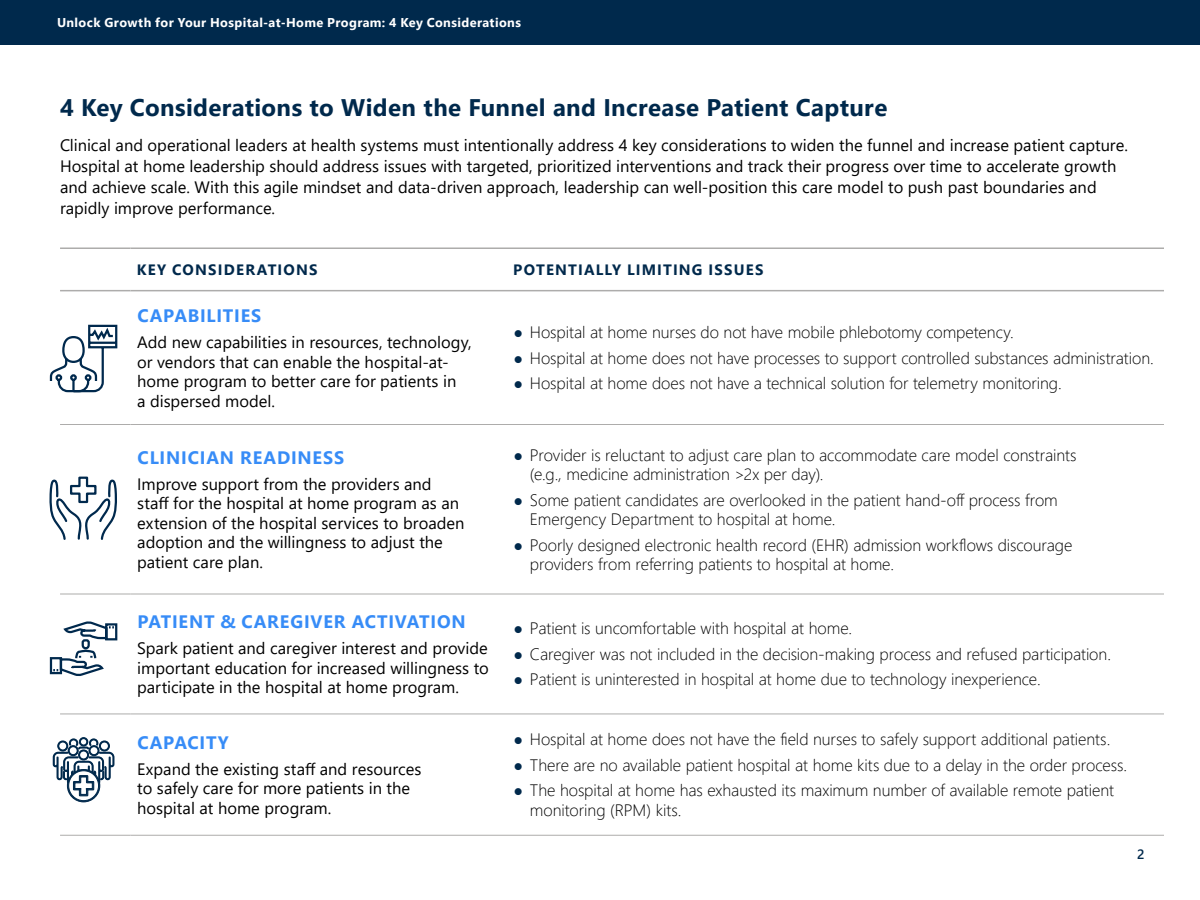
<style>
.page{position:relative;width:1200px;height:900px;background:#fff}
.page>*{position:absolute;margin:0;border:0;box-sizing:border-box;transform-origin:0 0}
.Chartis_-_Heading_1{font:700 24px "Segoe UI";letter-spacing:.015em;color:#00294c}
.Chartis_-_Heading_2{font:700 18px "Segoe UI";letter-spacing:.045em;color:#378cf7}
.t1{font:300 16.5px/19.5px "Segoe UI";letter-spacing:-.005em;color:#000}
.Chartis_-_Body{font:16.5px/19.5px "Segoe UI";color:#000}
.Chartis_-_Table_Head{font:700 15px "Segoe UI";letter-spacing:.08em;color:#00294c}
.t2{font:600 13.5px "Segoe UI";color:#00294c}
.t3{font:700 12.75px "Segoe UI";letter-spacing:.03em;color:#fff}
</style>
<div class="page">
<div style="left:0;top:0;width:1200px;height:45px;background:#00294c"></div>
<hr style="left:60px;top:290px;width:70px;height:1px;background:#adacab">
<hr style="left:130px;top:290px;width:377px;height:1px;background:#adacab">
<hr style="left:507px;top:290px;width:657px;height:1px;background:#adacab">
<hr style="left:60px;top:424px;width:70px;height:1px;background:#adacab">
<hr style="left:130px;top:424px;width:377px;height:1px;background:#adacab">
<hr style="left:507px;top:424px;width:657px;height:1px;background:#adacab">
<hr style="left:60px;top:594px;width:70px;height:1px;background:#adacab">
<hr style="left:130px;top:594px;width:377px;height:1px;background:#adacab">
<hr style="left:507px;top:594px;width:657px;height:1px;background:#adacab">
<hr style="left:60px;top:714px;width:70px;height:1px;background:#adacab">
<hr style="left:130px;top:714px;width:377px;height:1px;background:#adacab">
<hr style="left:507px;top:714px;width:657px;height:1px;background:#adacab">
<hr style="left:60px;top:835px;width:70px;height:1px;background:#adacab">
<hr style="left:130px;top:835px;width:377px;height:1px;background:#adacab">
<hr style="left:507px;top:835px;width:657px;height:1px;background:#adacab">
<hr style="left:60px;top:248px;width:70px;height:1px;background:#adacab">
<hr style="left:130px;top:248px;width:377px;height:1px;background:#adacab">
<hr style="left:507px;top:248px;width:657px;height:1px;background:#adacab">
<svg style="left:49px;top:621px;width:69px;height:55px"></svg>
<svg style="left:53px;top:737px;width:61px;height:65px"></svg>
<svg style="left:49px;top:324px;width:69px;height:216px"></svg>
<p class="t3" style="left:57px;top:11px;width:465px">Unlock Growth for Your Hospital-at-Home Program: 4 Key Considerations</p>
<p class="Chartis_-_Heading_1" style="left:60px;top:85px;width:829px">4 Key Considerations to Widen the Funnel and Increase Patient Capture</p>
<p class="Chartis_-_Body" style="left:60px;top:133px;width:1069px;line-height:21px">Clinical and operational leaders at health systems must intentionally address 4 key considerations to widen the funnel and increase patient capture.<br>Hospital at home leadership should address issues with targeted, prioritized interventions and track their progress over time to accelerate growth and achieve scale. With this agile mindset and data-driven approach, leadership can well-position this care model to push past boundaries and rapidly improve performance.</p>
<p class="Chartis_-_Table_Head" style="left:137px;top:255px;width:182px">KEY CONSIDERATIONS</p>
<p class="Chartis_-_Table_Head" style="left:513px;top:255px;width:252px">POTENTIALLY LIMITING ISSUES</p>
<p class="Chartis_-_Heading_2" style="left:138px;top:299px;width:125px">CAPABILITIES</p>
<p class="Chartis_-_Body" style="left:137px;top:331px;width:336px">Add new capabilities in resources, technology, or vendors that can enable the hospital-at&shy;home program to better care for patients in<br>a dispersed model.</p>
<p class="t1" style="left:530px;top:321px;width:485px">Hospital at home nurses do not have mobile phlebotomy competency.</p>
<p class="t1" style="left:530px;top:347px;width:625px">Hospital at home does not have processes to support controlled substances administration.</p>
<p class="t1" style="left:530px;top:372px;width:533px">Hospital at home does not have a technical solution for telemetry monitoring.</p>
<p class="Chartis_-_Heading_2" style="left:138px;top:440px;width:208px">CLINICIAN READINESS</p>
<p class="Chartis_-_Body" style="left:137px;top:473px;width:329px">Improve support from the providers and staff for the hospital at home program as an extension of the hospital services to broaden adoption and the willingness to adjust the patient care plan.</p>
<p class="Chartis_-_Heading_2" style="left:138px;top:605px;width:330px">PATIENT &amp; CAREGIVER ACTIVATION</p>
<p class="Chartis_-_Body" style="left:137px;top:637px;width:353px;text-align:justify">Spark patient and caregiver interest and provide important education for increased willingness to participate in the hospital at home program.</p>
<p class="Chartis_-_Heading_2" style="left:138px;top:725px;width:93px">CAPACITY</p>
<p class="Chartis_-_Body" style="left:137px;top:758px;width:286px">Expand the existing staff and resources to safely care for more patients in the hospital at home program.</p>
<p class="t1" style="left:530px;top:443px;width:548px">Provider is reluctant to adjust care plan to accommodate care model constraints (e.g., medicine administration &gt;2x per day).</p>
<p class="t1" style="left:530px;top:488px;width:529px">Some patient candidates are overlooked in the patient hand-off process from<br>Emergency Department to hospital at home.</p>
<p class="t1" style="left:530px;top:533px;width:544px">Poorly designed electronic health record (EHR) admission workflows discourage providers from referring patients to hospital at home.</p>
<p class="t1" style="left:530px;top:617px;width:324px">Patient is uncomfortable with hospital at home.</p>
<p class="t1" style="left:530px;top:643px;width:583px">Caregiver was not included in the decision-making process and refused participation.</p>
<p class="t1" style="left:530px;top:668px;width:512px">Patient is uninterested in hospital at home due to technology inexperience.</p>
<p class="t1" style="left:530px;top:728px;width:582px">Hospital at home does not have the field nurses to safely support additional patients.</p>
<p class="t1" style="left:530px;top:754px;width:599px">There are no available patient hospital at home kits due to a delay in the order process.</p>
<p class="t1" style="left:530px;top:779px;width:586px">The hospital at home has exhausted its maximum number of available remote patient monitoring (RPM) kits.</p>
<p class="t2" style="left:1137px;top:842px;width:9px">2</p>
</div>
